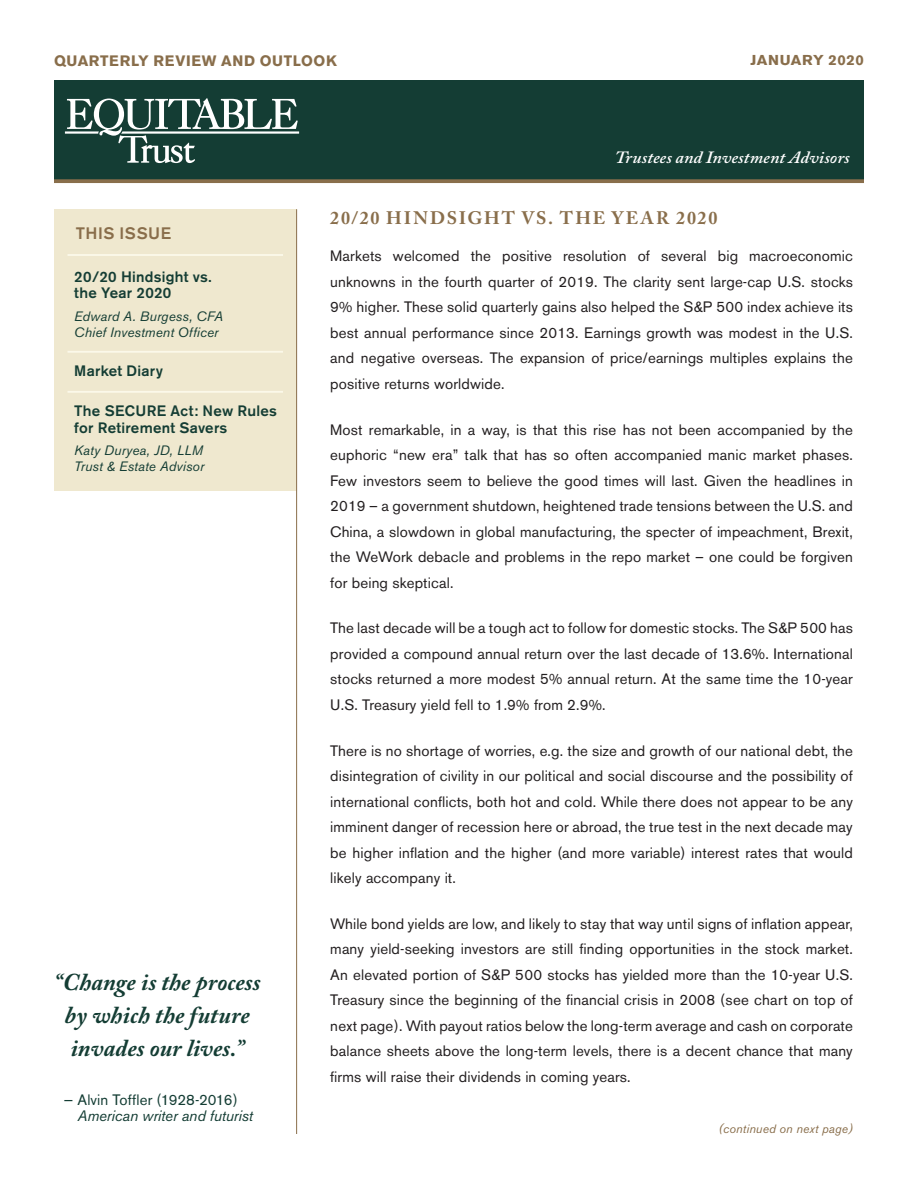
<style>
.page{position:relative;width:918px;height:1188px;background:#fff}
.page>*{position:absolute;margin:0;border:0;box-sizing:border-box;transform-origin:0 0}
.t1{font:italic 700 24px/33px "Adobe Caslon Pro";color:#143d34;text-align:center}
.Story_Title{font:700 18px "Adobe Caslon Pro";letter-spacing:.105em;color:#896e4b}
.t2{font:italic 600 17.1px "Adobe Caslon Pro";color:#fff;scale:1.05 1}
.t3{font:500 16.5px "Akzidenz Grotesk BE";letter-spacing:.035em;color:#896e4b}
.Body_Copy{font:15px/25.5px "Akzidenz Grotesk BE";letter-spacing:.01em;color:#231f20;text-align:justify}
.Index_Story{font:500 15px/16.5px "Akzidenz Grotesk BE";letter-spacing:.02em;color:#143d34}
.Quote_author{font:italic 15px/16.5px "Akzidenz Grotesk BE";letter-spacing:-.005em;color:#143d34}
.t4{font:700 15px "Akzidenz Grotesk BE";letter-spacing:.04em;color:#896e4b}
.Index_Author{font:500 15px "Akzidenz Grotesk BE";letter-spacing:.015em;color:#143d34}
.Header_Date{font:700 14.25px "Akzidenz Grotesk BE";letter-spacing:.04em;color:#896e4b;scale:1.05 1}
.Index_Author-2{font:italic 13.5px "Akzidenz Grotesk BE";letter-spacing:.01em;color:#143d34}
.Continued{font:italic 12px "Akzidenz Grotesk BE";letter-spacing:.02em;color:#896e4b}
.s1{font-style:normal}
</style>
<div class="page">
<div style="left:54px;top:209px;width:243px;height:281px;background:#efe8cf"></div>
<div style="left:54px;top:80px;width:810px;height:101px;background:#143d34"></div>
<svg style="left:65px;top:98px;width:234px;height:65px"></svg>
<svg style="left:54px;top:179px;width:810px;height:4px;background:#806a49"></svg>
<hr style="left:68px;top:254px;width:215px;height:2px;background:#fbf8e9">
<hr style="left:68px;top:351px;width:215px;height:2px;background:#fbf8e9">
<hr style="left:68px;top:391px;width:215px;height:2px;background:#fbf8e9">
<hr style="left:296px;top:209px;width:1px;height:925px;background:#896e4b">
<p class="t4" style="left:54px;top:52px;width:284px">QUARTERLY REVIEW AND OUTLOOK</p>
<p class="Header_Date" style="left:751px;top:52px;width:110px">JANUARY 2020</p>
<p class="t2" style="left:615px;top:147px;width:225px">Trustees and Investment Advisors</p>
<p class="t3" style="left:76px;top:223px;width:97px">THIS ISSUE</p>
<p class="Index_Story" style="left:74px;top:268px;width:139px">20/20 Hindsight vs. the Year 2020</p>
<p class="Index_Author-2" style="left:74px;top:308px;width:150px">Edward A. Burgess, CFA</p>
<p class="Index_Author-2" style="left:74px;top:324px;width:146px">Chief Investment Officer</p>
<p class="Index_Author" style="left:74px;top:362px;width:90px">Market Diary</p>
<p class="Index_Story" style="left:74px;top:402px;width:204px">The SECURE Act: New Rules for Retirement Savers</p>
<p class="Index_Author-2" style="left:74px;top:442px;width:130px">Katy Duryea, JD, LLM</p>
<p class="Index_Author-2" style="left:74px;top:458px;width:132px">Trust &amp; Estate Advisor</p>
<p class="t1" style="left:54px;top:965px;width:208px">“Change is the process by which the future invades our lives.”</p>
<p class="Quote_author" style="left:77px;top:1091px;width:177px;text-indent:-14px"><span class="s1">— Alvin Toffler (1928-2016)<br></span>American writer and futurist</p>
<p class="Story_Title" style="left:330px;top:208px;width:389px">20/20 HINDSIGHT VS. THE YEAR 2020</p>
<p class="Body_Copy" style="left:330px;top:243px;width:524px">Markets welcomed the positive resolution of several big macroeconomic unknowns in the fourth quarter of 2019. The clarity sent large-cap U.S. stocks 9% higher. These solid quarterly gains also helped the S&amp;P 500 index achieve its best annual performance since 2013. Earnings growth was modest in the U.S. and negative overseas. The expansion of price/earnings multiples explains the positive returns worldwide.</p>
<p class="Body_Copy" style="left:330px;top:417px;width:524px">Most remarkable, in a way, is that this rise has not been accompanied by the euphoric “new era” talk that has so often accompanied manic market phases.<br>Few investors seem to believe the good times will last. Given the headlines in 2019 – a government shutdown, heightened trade tensions between the U.S. and China, a slowdown in global manufacturing, the specter of impeachment, Brexit, the WeWork debacle and problems in the repo market – one could be forgiven for being skeptical.</p>
<p class="Body_Copy" style="left:330px;top:615px;width:524px">The last decade will be a tough act to follow for domestic stocks. The S&amp;P 500 has provided a compound annual return over the last decade of 13.6%. International stocks returned a more modest 5% annual return. At the same time the 10-year U.S. Treasury yield fell to 1.9% from 2.9%.</p>
<p class="Body_Copy" style="left:330px;top:738px;width:524px">There is no shortage of worries, e.g. the size and growth of our national debt, the disintegration of civility in our political and social discourse and the possibility of international conflicts, both hot and cold. While there does not appear to be any imminent danger of recession here or abroad, the true test in the next decade may be higher inflation and the higher (and more variable) interest rates that would likely accompany it.</p>
<p class="Body_Copy" style="left:330px;top:911px;width:524px">While bond yields are low, and likely to stay that way until signs of inflation appear, many yield-seeking investors are still finding opportunities in the stock market.<br>An elevated portion of S&amp;P 500 stocks has yielded more than the 10-year U.S.<br>Treasury since the beginning of the financial crisis in 2008 (see chart on top of next page). With payout ratios below the long-term average and cash on corporate balance sheets above the long-term levels, there is a decent chance that many firms will raise their dividends in coming years.</p>
<p class="Continued" style="left:719px;top:1121px;width:136px">(continued on next page)</p>
</div>
